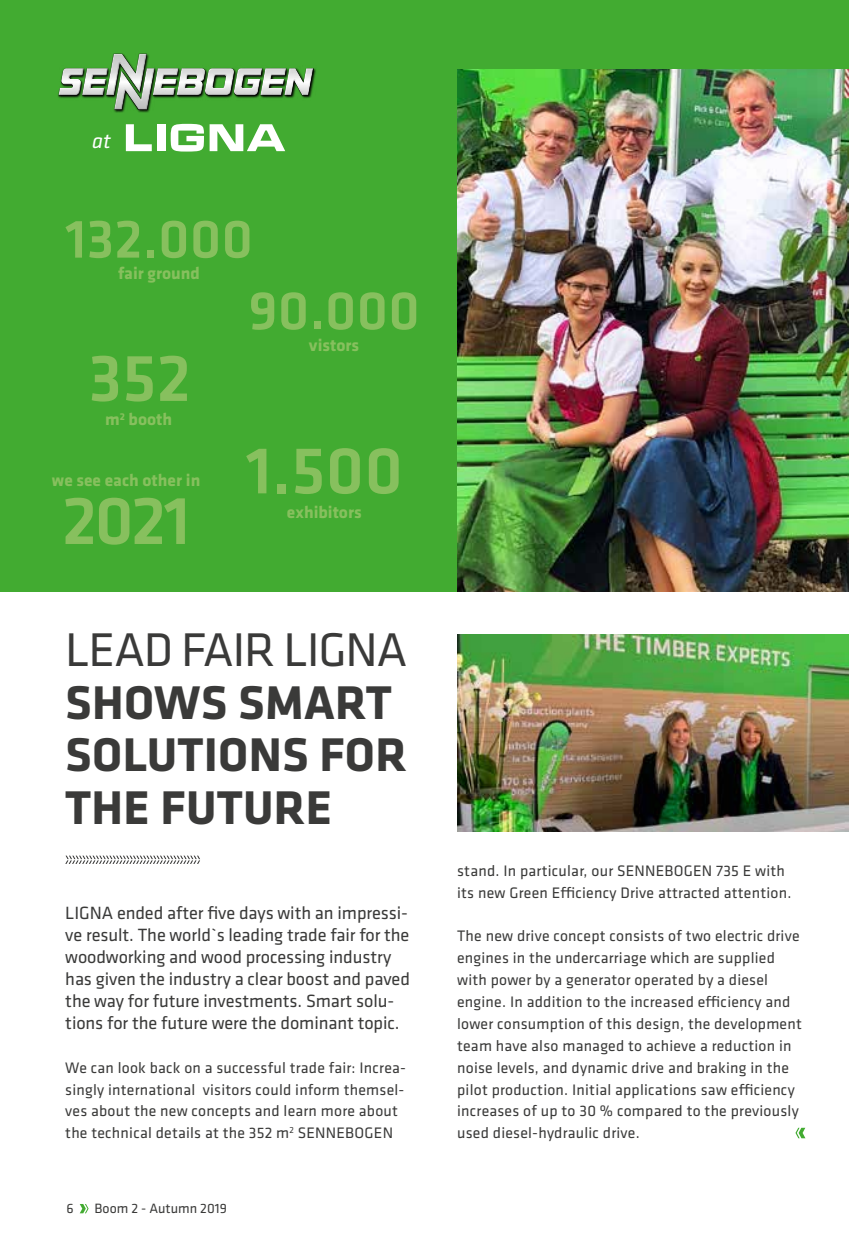
<style>
.page{position:relative;width:849px;height:1246px;background:#fff}
.page>*{position:absolute;margin:0;border:0;box-sizing:border-box;transform-origin:0 0}
.t1{font:500 70.52px "Klavika Basic";color:#87c05e}
.t2{font:500 68.95px "Klavika Basic";color:#87c05e}
.t3{font:500 56.35px "Klavika Basic";color:#87c05e}
.t4{font:700 49px/52.5px "Klavika Basic";letter-spacing:.005em;color:#3a3a39}
.t5{font:49px "Klavika Basic";letter-spacing:-.025em;color:#3a3a39}
.t6{font:italic 21.53px "Klavika Basic";color:#fff}
.t7{font:18.38px/21.9px "Klavika Basic";letter-spacing:-.005em;color:#3a3a39}
.t8{font:700 17.5px "Klavika Basic";color:#87c05e}
.t9{font:15.75px/21.9px "Klavika Basic";letter-spacing:.015em;color:#3a3a39}
.t10{font:14px "Klavika Basic";color:#3a3a39}
</style>
<div class="page">
<div style="left:0;top:0;width:848px;height:591px;background:#42ab31"></div>
<svg style="left:795px;top:1127px;width:10px;height:10px"></svg>
<svg style="left:65px;top:855px;width:135px;height:8px"></svg>
<img style="left:457px;top:634px;width:391px;height:197px">
<svg style="left:113px;top:53px;width:203px;height:60px"></svg>
<div style="left:58px;top:54px;width:255px;height:56px;background:#000;opacity:.5"></div>
<svg style="left:126px;top:124px;width:26px;height:27px"></svg>
<div style="left:157px;top:124px;width:8px;height:27px;background:#fff"></div>
<svg style="left:171px;top:124px;width:114px;height:27px"></svg>
<img style="left:457px;top:69px;width:391px;height:522px">
<svg style="left:80px;top:1204px;width:9px;height:8px"></svg>
<h3 class="t6" style="left:92px;top:128px;width:20px">at</h3>
<h3 class="t3" style="left:65px;top:201px;width:190px">132.000</h3>
<p class="t8" style="left:118px;top:261px;width:83px">fair ground</p>
<h3 class="t3" style="left:248px;top:272px;width:173px">90.000</h3>
<h2 class="t2" style="left:88px;top:331px;width:104px">352</h2>
<p class="t8" style="left:105px;top:407px;width:69px">m<sup>2</sup> booth</p>
<p class="t8" style="left:52px;top:467px;width:150px">we see each other in</p>
<h1 class="t1" style="left:62px;top:473px;width:130px">2021</h1>
<p class="t8" style="left:309px;top:332px;width:52px">vistors</p>
<h2 class="t2" style="left:245px;top:424px;width:159px">1.500</h2>
<p class="t8" style="left:287px;top:499px;width:76px">exhibitors</p>
<h3 class="t5" style="left:65px;top:617px;width:343px">LEAD FAIR LIGNA</h3>
<h3 class="t4" style="left:65px;top:673px;width:343px">SHOWS SMART<br>SOLUTIONS FOR<br>THE FUTURE</h3>
<p class="t7" style="left:65px;top:901px;width:346px">LIGNA ended after five days with an impressi&shy;ve result. The world`s leading trade fair for the woodworking and wood processing industry has given the industry a clear boost and paved the way for future investments. Smart solu&shy;tions for the future were the dominant topic.</p>
<p class="t9" style="left:65px;top:1055px;width:342px">We can look back on a successful trade fair: Increa&shy;singly international visitors could inform themsel&shy;ves about the new concepts and learn more about the technical details at the 352 m<sup>2</sup> SENNEBOGEN</p>
<p class="t10" style="left:66px;top:1199px;width:9px">6</p>
<p class="t10" style="left:95px;top:1199px;width:134px">Boom 2 - Autumn 2019</p>
<p class="t9" style="left:457px;top:858px;width:336px">stand. In particular, our SENNEBOGEN 735 E with its new Green Efficiency Drive attracted attention.</p>
<p class="t9" style="left:457px;top:924px;width:346px">The new drive concept consists of two electric drive engines in the undercarriage which are supplied with power by a generator operated by a diesel engine. In addition to the increased efficiency and lower consumption of this design, the development team have also managed to achieve a reduction in noise levels, and dynamic drive and braking in the pilot production. Initial applications saw efficiency increases of up to 30 % compared to the previously used diesel-hydraulic drive.</p>
</div>
